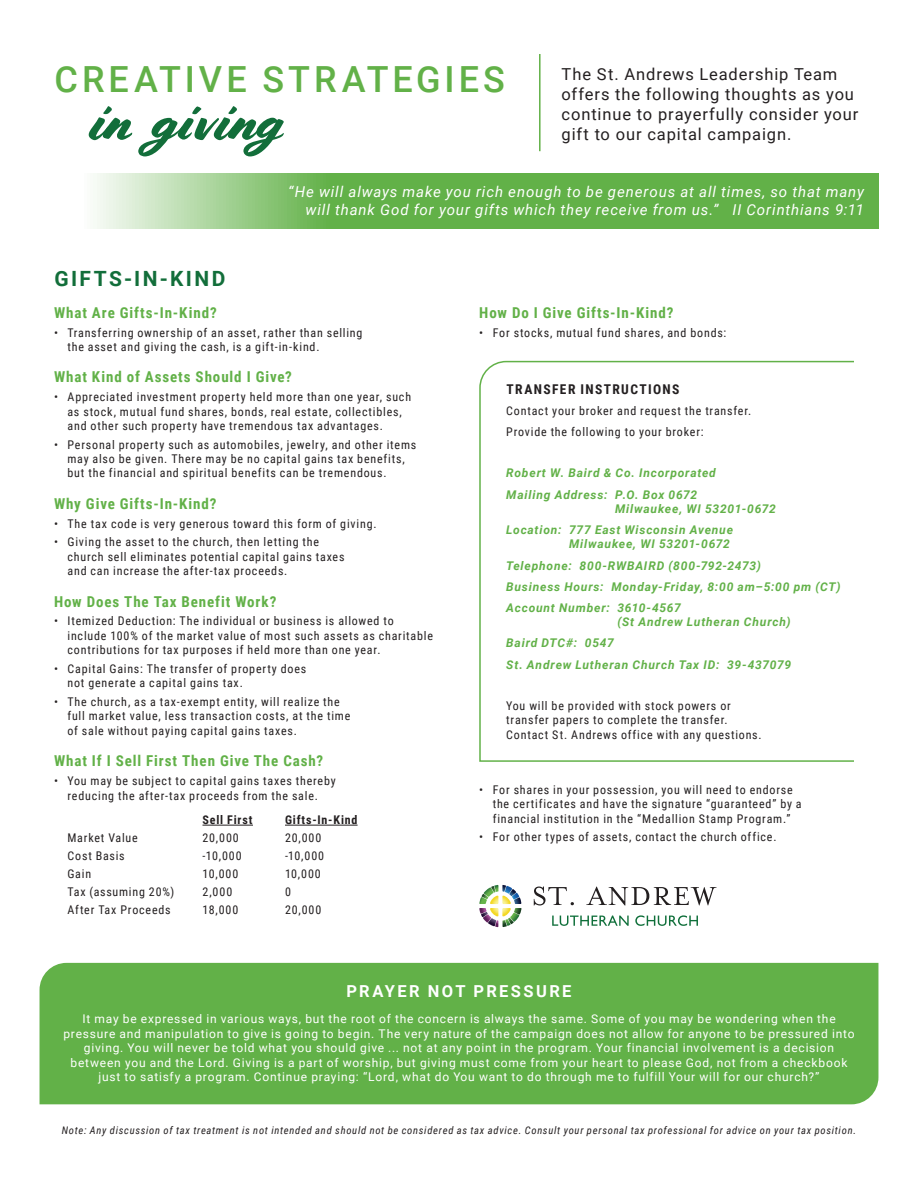
<style>
.page{position:relative;width:918px;height:1188px;background:#fff}
.page>*{position:absolute;margin:0;border:0;box-sizing:border-box;transform-origin:0 0}
.t1{font:57px "Cortado";letter-spacing:-.01em;color:#126e3a}
.t2{font:500 36px "Roboto";letter-spacing:.11em;color:#62b148}
.t3{font:700 21px "Roboto";letter-spacing:.115em;color:#126e3a}
.t4{font:16.5px/19.8px "Roboto";letter-spacing:.05em;color:#231f20}
.t5{font:700 16.5px "Roboto";letter-spacing:.145em;color:#fff}
.t6{font:700 15px "Roboto Condensed";letter-spacing:.06em;color:#62b148}
.t7{font:italic 15px/18px "Roboto";letter-spacing:.055em;color:#fff;text-align:right}
.t8{font:700 13.5px "Roboto Condensed";letter-spacing:.1em;color:#231f20}
.t9{font:12px/14.4px "Roboto Condensed";letter-spacing:.065em;color:#231f20}
.t10{font:12px/14.4px "Roboto";letter-spacing:.065em;color:#fff;text-align:center}
.t11{font:italic 700 12px/21.1px "Roboto";letter-spacing:.065em;color:#62b148}
.t12{font:700 12px "Roboto Condensed";letter-spacing:.07em;color:#231f20}
.t13{font:italic 10.5px "Roboto Condensed";letter-spacing:.07em;color:#231f20}
</style>
<div class="page">
<svg style="left:97px;top:173px;width:781px;height:56px;background:#77bb61"></svg>
<div style="left:40px;top:963px;width:838px;height:141px;background:#62b148"></div>
<svg style="left:534px;top:886px;width:40px;height:19px"></svg>
<svg style="left:586px;top:887px;width:131px;height:18px"></svg>
<svg style="left:552px;top:915px;width:77px;height:11px"></svg>
<svg style="left:635px;top:915px;width:63px;height:11px"></svg>
<svg style="left:479px;top:885px;width:43px;height:42px"></svg>
<hr style="left:202px;top:825px;width:51px;height:1px;background:#231f20">
<hr style="left:285px;top:825px;width:73px;height:1px;background:#231f20">
<hr style="left:539px;top:54px;width:2px;height:97px;background:#62b148">
<svg style="left:479px;top:360px;width:375px;height:402px"></svg>
<h2 class="t2" style="left:55px;top:54px;width:452px">CREATIVE STRATEGIES</h2>
<h1 class="t1" style="left:89px;top:87px;width:197px">in giving</h1>
<p class="t7" style="left:288px;top:182px;width:577px">“He will always make you rich enough to be generous at all times, so that many will thank God for your gifts which they receive from us.” II Corinthians 9:11</p>
<h3 class="t4" style="left:562px;top:64px;width:298px">The St. Andrews Leadership Team offers the following thoughts as you continue to prayerfully consider your gift to our capital campaign.</h3>
<h3 class="t3" style="left:54px;top:264px;width:173px">GIFTS-IN-KIND</h3>
<p class="t6" style="left:54px;top:302px;width:164px">What Are Gifts-In-Kind?</p>
<p class="t9" style="left:68px;top:325px;width:297px;text-indent:-14px">• Transferring ownership of an asset, rather than selling the asset and giving the cash, is a gift-in-kind.</p>
<p class="t6" style="left:54px;top:367px;width:239px">What Kind of Assets Should I Give?</p>
<p class="t9" style="left:68px;top:389px;width:345px;text-indent:-14px">• Appreciated investment property held more than one year, such as stock, mutual fund shares, bonds, real estate, collectibles, and other such property have tremendous tax advantages.</p>
<p class="t9" style="left:68px;top:437px;width:350px;text-indent:-14px">• Personal property such as automobiles, jewelry, and other items may also be given. There may be no capital gains tax benefits, but the financial and spiritual benefits can be tremendous.</p>
<p class="t6" style="left:54px;top:493px;width:164px">Why Give Gifts-In-Kind?</p>
<p class="t9" style="left:54px;top:516px;width:324px">• The tax code is very generous toward this form of giving.</p>
<p class="t9" style="left:68px;top:535px;width:278px;text-indent:-14px">• Giving the asset to the church, then letting the church sell eliminates potential capital gains taxes and can increase the after-tax proceeds.</p>
<p class="t6" style="left:54px;top:591px;width:224px">How Does The Tax Benefit Work?</p>
<p class="t9" style="left:68px;top:614px;width:367px;text-indent:-14px">• Itemized Deduction: The individual or business is allowed to include 100% of the market value of most such assets as charitable contributions for tax purposes if held more than one year.</p>
<p class="t9" style="left:68px;top:661px;width:240px;text-indent:-14px">• Capital Gains: The transfer of property does not generate a capital gains tax.</p>
<p class="t9" style="left:68px;top:694px;width:284px;text-indent:-14px">• The church, as a tax-exempt entity, will realize the full market value, less transaction costs, at the time of sale without paying capital gains taxes.</p>
<p class="t6" style="left:54px;top:751px;width:271px">What If I Sell First Then Give The Cash?</p>
<p class="t9" style="left:54px;top:773px;width:283px;text-align:center">• You may be subject to capital gains taxes thereby reducing the after-tax proceeds from the sale.</p>
<p class="t12" style="left:202px;top:812px;width:51px">Sell First</p>
<p class="t12" style="left:285px;top:812px;width:74px">Gifts-In-Kind</p>
<p class="t9" style="left:68px;top:830px;width:72px">Market Value</p>
<p class="t9" style="left:202px;top:830px;width:38px">20,000</p>
<p class="t9" style="left:285px;top:830px;width:38px">20,000</p>
<p class="t9" style="left:68px;top:848px;width:59px">Cost Basis</p>
<p class="t9" style="left:202px;top:848px;width:41px">-10,000</p>
<p class="t9" style="left:285px;top:848px;width:41px">-10,000</p>
<p class="t9" style="left:68px;top:866px;width:25px">Gain</p>
<p class="t9" style="left:202px;top:866px;width:37px">10,000</p>
<p class="t9" style="left:285px;top:866px;width:37px">10,000</p>
<p class="t9" style="left:68px;top:884px;width:108px">Tax (assuming 20%)</p>
<p class="t9" style="left:202px;top:884px;width:31px">2,000</p>
<p class="t9" style="left:285px;top:884px;width:7px">0</p>
<p class="t9" style="left:68px;top:902px;width:105px">After Tax Proceeds</p>
<p class="t9" style="left:202px;top:902px;width:37px">18,000</p>
<p class="t9" style="left:285px;top:902px;width:38px">20,000</p>
<p class="t6" style="left:479px;top:302px;width:196px">How Do I Give Gifts-In-Kind?</p>
<p class="t9" style="left:479px;top:325px;width:249px">• For stocks, mutual fund shares, and bonds:</p>
<p class="t8" style="left:506px;top:379px;width:175px">TRANSFER INSTRUCTIONS</p>
<p class="t9" style="left:506px;top:400px;width:247px;line-height:21.1px">Contact your broker and request the transfer.<br>Provide the following to your broker:</p>
<p class="t11" style="left:506px;top:462px;width:211px">Robert W. Baird &amp; Co. Incorporated<br>Mailing Address: P.O. Box 0672</p>
<p class="t11" style="left:506px;top:498px;width:271px;text-indent:109px">Milwaukee, WI 53201-0672<br>Location: 777 East Wisconsin Avenue</p>
<p class="t11" style="left:506px;top:533px;width:336px;text-indent:63px">Milwaukee, WI 53201-0672<br>Telephone: 800-RWBAIRD (800-792-2473)<br>Business Hours: Monday-Friday, 8:00 am–5:00 pm (CT)<br>Account Number: 3610-4567</p>
<p class="t11" style="left:618px;top:611px;width:175px">(St Andrew Lutheran Church)</p>
<p class="t11" style="left:506px;top:632px;width:286px">Baird DTC#: 0547<br>St. Andrew Lutheran Church Tax ID: 39-437079</p>
<p class="t9" style="left:506px;top:698px;width:257px">You will be provided with stock powers or transfer papers to complete the transfer.<br>Contact St. Andrews office with any questions.</p>
<p class="t9" style="left:493px;top:782px;width:310px;text-indent:-14px">• For shares in your possession, you will need to endorse the certificates and have the signature “guaranteed” by a financial institution in the “Medallion Stamp Program.”</p>
<p class="t9" style="left:479px;top:829px;width:299px">• For other types of assets, contact the church office.</p>
<h3 class="t5" style="left:346px;top:980px;width:227px">PRAYER NOT PRESSURE</h3>
<p class="t10" style="left:63px;top:1011px;width:793px">It may be expressed in various ways, but the root of the concern is always the same. Some of you may be wondering when the pressure and manipulation to give is going to begin. The very nature of the campaign does not allow for anyone to be pressured into giving. You will never be told what you should give ... not at any point in the program. Your financial involvement is a decision between you and the Lord. Giving is a part of worship, but giving must come from your heart to please God, not from a checkbook just to satisfy a program. Continue praying: “Lord, what do You want to do through me to fulfill Your will for our church?”</p>
<p class="t13" style="left:62px;top:1123px;width:796px">Note: Any discussion of tax treatment is not intended and should not be considered as tax advice. Consult your personal tax professional for advice on your tax position.</p>
</div>
